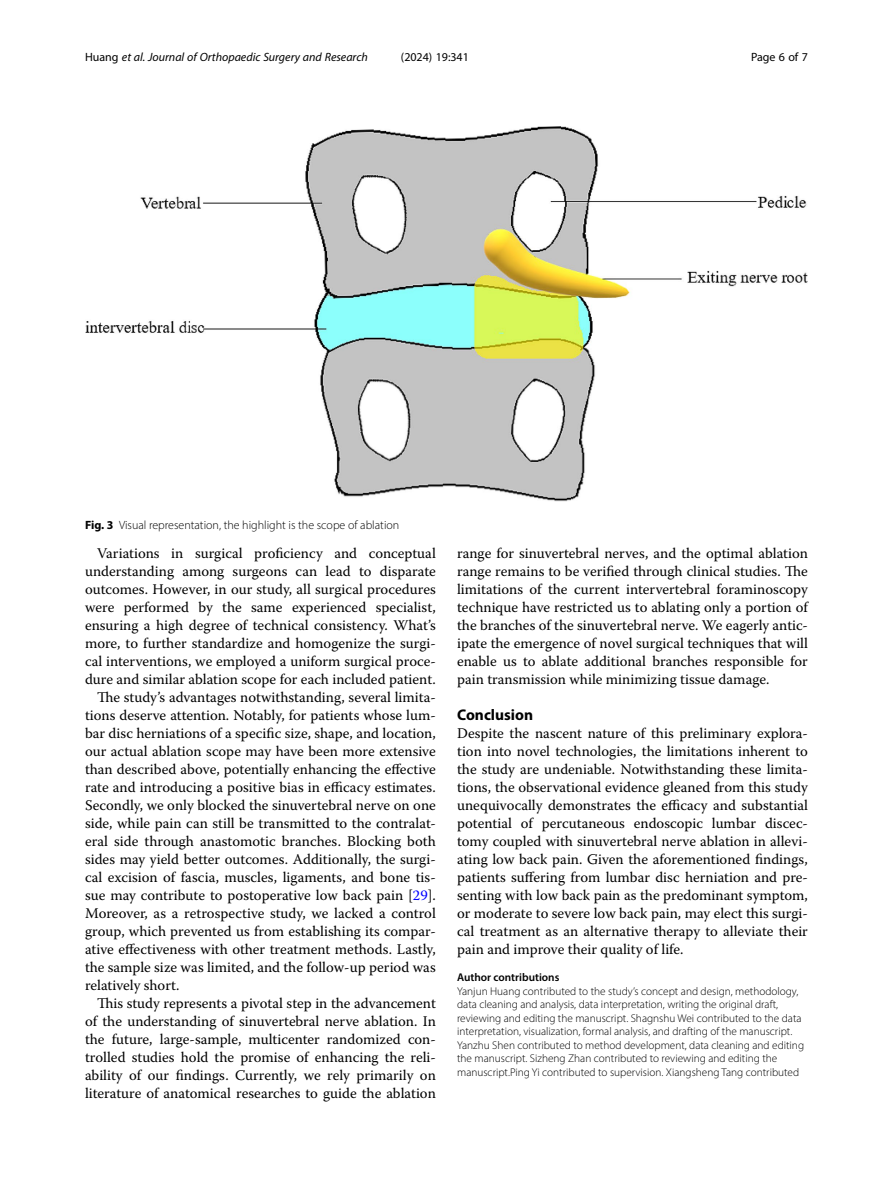
<style>
.page{position:relative;width:893px;height:1191px;background:#fff}
.page>*{position:absolute;margin:0;border:0;box-sizing:border-box;transform-origin:0 0}
.Head_1{font:700 15.45px "Myriad Pro";color:#000}
.Body_Text_Indent{font:14.7px/18px "Warnock Pro";color:#000;text-align:justify}
.Body_Text{font:14.7px/18px "Warnock Pro";color:#000;text-align:justify}
.Figure_Caption{font:300 12px "Myriad Pro";color:#000}
.t1{font:italic 12px "Myriad Pro";color:#000}
.t2{font:12px "Myriad Pro";color:#000}
.Author_Contribution{font:300 11.25px/13.5px "Myriad Pro";color:#000}
.Endmatter_Heading{font:600 11.25px "Myriad Pro";color:#000}
.s1{font-style:normal}
.s2{font-weight:700}
.s3{color:#00f}
</style>
<div class="page">
<img style="left:85px;top:126px;width:723px;height:375px">
<p class="t1" style="left:85px;top:50px;width:284px"><span class="s1">Huang</span> et al. Journal of Orthopaedic Surgery and Research</p>
<p class="t2" style="left:401px;top:50px;width:70px">(2024) 19:341</p>
<p class="t2" style="left:751px;top:50px;width:58px">Page 6 of 7</p>
<p class="Figure_Caption" style="left:85px;top:517px;width:316px"><span class="s2">Fig. 3</span> Visual representation, the highlight is the scope of ablation</p>
<p class="Body_Text_Indent" style="left:85px;top:544px;width:352px;text-indent:12px">Variations in surgical proficiency and conceptual understanding among surgeons can lead to disparate outcomes. However, in our study, all surgical procedures were performed by the same experienced specialist, ensuring a high degree of technical consistency. What’s more, to further standardize and homogenize the surgi&shy;cal interventions, we employed a uniform surgical proce&shy;dure and similar ablation scope for each included patient.</p>
<p class="Body_Text_Indent" style="left:85px;top:688px;width:352px;text-indent:12px">The study’s advantages notwithstanding, several limita&shy;tions deserve attention. Notably, for patients whose lum&shy;bar disc herniations of a specific size, shape, and location, our actual ablation scope may have been more extensive than described above, potentially enhancing the effective rate and introducing a positive bias in efficacy estimates.<br>Secondly, we only blocked the sinuvertebral nerve on one side, while pain can still be transmitted to the contralat&shy;eral side through anastomotic branches. Blocking both sides may yield better outcomes. Additionally, the surgi&shy;cal excision of fascia, muscles, ligaments, and bone tis&shy;sue may contribute to postoperative low back pain [<span class="s3">29</span>].<br>Moreover, as a retrospective study, we lacked a control group, which prevented us from establishing its compar&shy;ative effectiveness with other treatment methods. Lastly, the sample size was limited, and the follow-up period was relatively short.</p>
<p class="Body_Text_Indent" style="left:85px;top:994px;width:352px;text-indent:12px">This study represents a pivotal step in the advancement of the understanding of sinuvertebral nerve ablation. In the future, large-sample, multicenter randomized con&shy;trolled studies hold the promise of enhancing the reli&shy;ability of our findings. Currently, we rely primarily on literature of anatomical researches to guide the ablation</p>
<p class="Body_Text_Indent" style="left:457px;top:544px;width:352px">range for sinuvertebral nerves, and the optimal ablation range remains to be verified through clinical studies. The limitations of the current intervertebral foraminoscopy technique have restricted us to ablating only a portion of the branches of the sinuvertebral nerve. We eagerly antic&shy;ipate the emergence of novel surgical techniques that will enable us to ablate additional branches responsible for pain transmission while minimizing tissue damage.</p>
<p class="Head_1" style="left:457px;top:705px;width:77px">Conclusion</p>
<p class="Body_Text" style="left:457px;top:724px;width:352px">Despite the nascent nature of this preliminary explora&shy;tion into novel technologies, the limitations inherent to the study are undeniable. Notwithstanding these limita&shy;tions, the observational evidence gleaned from this study unequivocally demonstrates the efficacy and substantial potential of percutaneous endoscopic lumbar discec&shy;tomy coupled with sinuvertebral nerve ablation in allevi&shy;ating low back pain. Given the aforementioned findings, patients suffering from lumbar disc herniation and pre&shy;senting with low back pain as the predominant symptom, or moderate to severe low back pain, may elect this surgi&shy;cal treatment as an alternative therapy to alleviate their pain and improve their quality of life.</p>
<p class="Endmatter_Heading" style="left:457px;top:970px;width:104px">Author contributions</p>
<p class="Author_Contribution" style="left:457px;top:984px;width:348px">Yanjun Huang contributed to the study’s concept and design, methodology, data cleaning and analysis, data interpretation, writing the original draft, reviewing and editing the manuscript. Shagnshu Wei contributed to the data interpretation, visualization, formal analysis, and drafting of the manuscript.<br>Yanzhu Shen contributed to method development, data cleaning and editing the manuscript. Sizheng Zhan contributed to reviewing and editing the manuscript.Ping Yi contributed to supervision. Xiangsheng Tang contributed</p>
</div>
